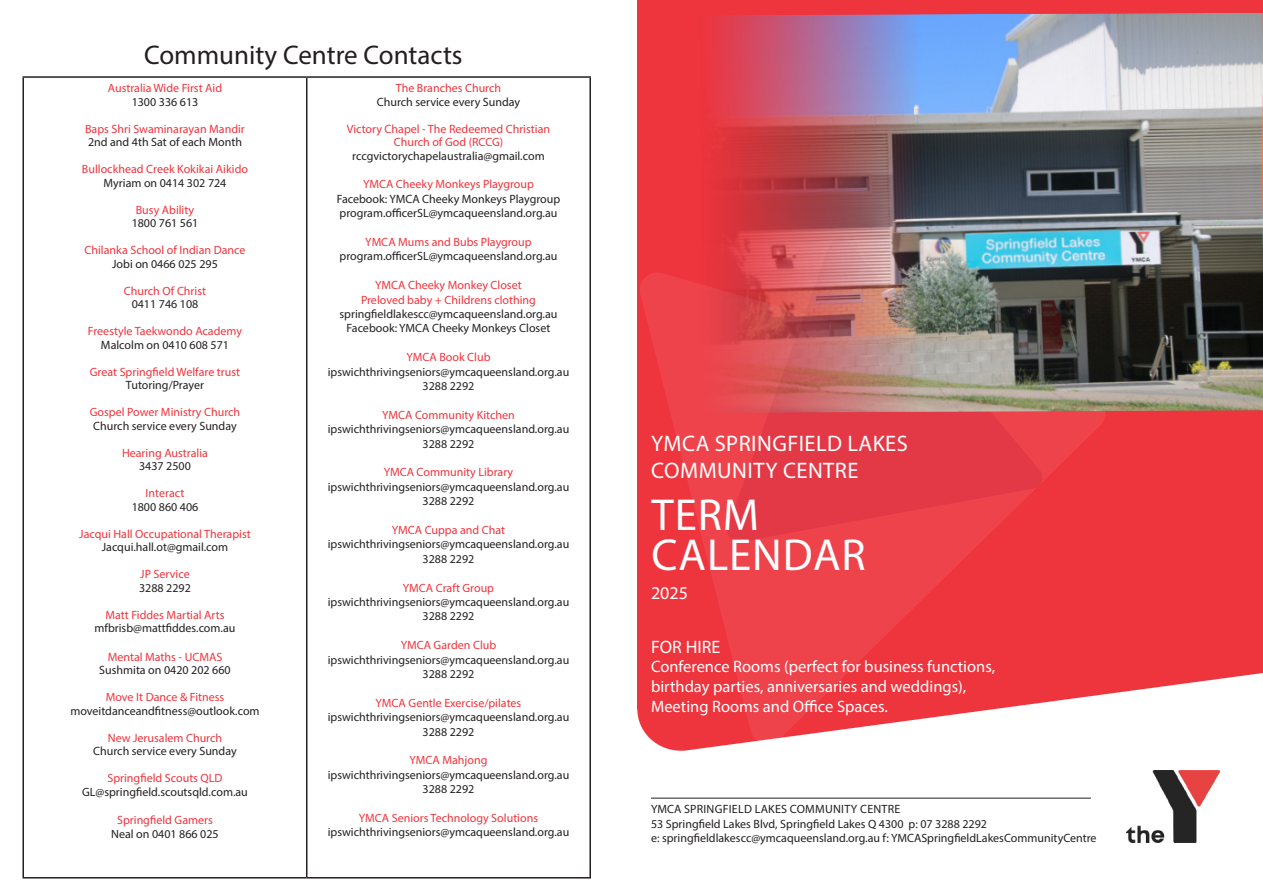
<style>
.page{position:relative;width:1263px;height:893px;background:#fff}
.page>*{position:absolute;margin:0;border:0;box-sizing:border-box;transform-origin:0 0}
.t1{font:45px "Myriad Pro";letter-spacing:.02em;color:#fff}
.t2{font:27px "Myriad Pro";color:#231f20}
.t3{font:22.5px "Myriad Pro";letter-spacing:.02em;color:#fff}
.t4{font:18px "Myriad Pro";color:#fff}
.t5{font:16.5px "Myriad Pro";color:#fff}
.t6{font:12px "Myriad Pro";color:#231f20}
.t7{font:12px "Myriad Pro";color:#ee343d}
.t8{font:12px "Myriad Pro";letter-spacing:.02em;color:#231f20}
</style>
<div class="page">
<img style="left:1126px;top:770px;width:93px;height:72px">
<svg style="left:637px;top:0;width:626px;height:751px;fill:#ee343d"></svg>
<hr style="left:22px;top:76px;width:285px;height:2px;background:#231f20">
<hr style="left:22px;top:78px;width:2px;height:799px;background:#231f20">
<hr style="left:307px;top:76px;width:284px;height:2px;background:#231f20">
<hr style="left:306px;top:78px;width:1px;height:799px;background:#231f20">
<hr style="left:589px;top:78px;width:2px;height:799px;background:#231f20">
<hr style="left:22px;top:877px;width:285px;height:1px;background:#231f20">
<hr style="left:307px;top:877px;width:284px;height:1px;background:#231f20">
<hr style="left:651px;top:798px;width:440px;height:1px;background:#231f20">
<svg style="left:637px;top:272px;width:470px;height:472px;background:#ed454f"></svg>
<img style="left:638px;top:13px;width:625px;height:400px">
<p class="t2" style="left:144px;top:38px;width:320px">Community Centre Contacts</p>
<p class="t7" style="left:108px;top:81px;width:116px">Australia Wide First Aid</p>
<p class="t6" style="left:132px;top:94px;width:68px">1300 336 613</p>
<p class="t7" style="left:85px;top:121px;width:161px">Baps Shri Swaminarayan Mandir</p>
<p class="t6" style="left:88px;top:135px;width:155px">2nd and 4th Sat of each Month</p>
<p class="t7" style="left:82px;top:162px;width:168px">Bullockhead Creek Kokikai Aikido</p>
<p class="t6" style="left:104px;top:175px;width:124px">Myriam on 0414 302 724</p>
<p class="t7" style="left:136px;top:202px;width:60px">Busy Ability</p>
<p class="t6" style="left:132px;top:216px;width:68px">1800 761 561</p>
<p class="t7" style="left:84px;top:243px;width:163px">Chilanka School of Indian Dance</p>
<p class="t6" style="left:112px;top:256px;width:107px">Jobi on 0466 025 295</p>
<p class="t7" style="left:124px;top:283px;width:84px">Church Of Christ</p>
<p class="t6" style="left:132px;top:297px;width:68px">0411 746 108</p>
<p class="t7" style="left:88px;top:324px;width:156px">Freestyle Taekwondo Academy</p>
<p class="t6" style="left:101px;top:337px;width:130px">Malcolm on 0410 608 571</p>
<p class="t7" style="left:90px;top:364px;width:152px">Great Springfield Welfare trust</p>
<p class="t6" style="left:126px;top:378px;width:79px">Tutoring/Prayer</p>
<p class="t7" style="left:90px;top:405px;width:152px">Gospel Power Ministry Church</p>
<p class="t6" style="left:93px;top:418px;width:145px">Church service every Sunday</p>
<p class="t7" style="left:122px;top:445px;width:87px">Hearing Australia</p>
<p class="t6" style="left:139px;top:459px;width:53px">3437 2500</p>
<p class="t7" style="left:146px;top:486px;width:40px">Interact</p>
<p class="t6" style="left:132px;top:499px;width:68px">1800 860 406</p>
<p class="t7" style="left:79px;top:526px;width:173px">Jacqui Hall Occupational Therapist</p>
<p class="t6" style="left:102px;top:540px;width:128px">Jacqui.hall.ot@gmail.com</p>
<p class="t7" style="left:140px;top:567px;width:51px">JP Service</p>
<p class="t6" style="left:139px;top:580px;width:53px">3288 2292</p>
<p class="t7" style="left:105px;top:607px;width:121px">Matt Fiddes Martial Arts</p>
<p class="t6" style="left:95px;top:621px;width:142px">mfbrisb@mattfiddes.com.au</p>
<p class="t7" style="left:108px;top:649px;width:116px">Mental Maths - UCMAS</p>
<p class="t6" style="left:99px;top:663px;width:133px">Sushmita on 0420 202 660</p>
<p class="t7" style="left:106px;top:690px;width:120px">Move It Dance &amp; Fitness</p>
<p class="t6" style="left:70px;top:703px;width:191px">moveitdanceandfitness@outlook.com</p>
<p class="t7" style="left:108px;top:730px;width:116px">New Jerusalem Church</p>
<p class="t6" style="left:93px;top:744px;width:145px">Church service every Sunday</p>
<p class="t7" style="left:107px;top:771px;width:117px">Springfield Scouts QLD</p>
<p class="t6" style="left:82px;top:784px;width:167px">GL@springfield.scoutsqld.com.au</p>
<p class="t7" style="left:117px;top:813px;width:97px">Springfield Gamers</p>
<p class="t6" style="left:111px;top:826px;width:109px">Neal on 0401 866 025</p>
<p class="t7" style="left:396px;top:81px;width:107px">The Branches Church</p>
<p class="t6" style="left:377px;top:94px;width:145px">Church service every Sunday</p>
<p class="t7" style="left:347px;top:121px;width:205px">Victory Chapel - The Redeemed Christian</p>
<p class="t7" style="left:394px;top:135px;width:111px">Church of God (RCCG)</p>
<p class="t6" style="left:352px;top:148px;width:194px">rccgvictorychapelaustralia@gmail.com</p>
<p class="t7" style="left:363px;top:177px;width:172px">YMCA Cheeky Monkeys Playgroup</p>
<p class="t6" style="left:337px;top:191px;width:225px">Facebook: YMCA Cheeky Monkeys Playgroup</p>
<p class="t6" style="left:339px;top:206px;width:219px">program.officerSL@ymcaqueensland.org.au</p>
<p class="t7" style="left:365px;top:235px;width:168px">YMCA Mums and Bubs Playgroup</p>
<p class="t6" style="left:339px;top:249px;width:219px">program.officerSL@ymcaqueensland.org.au</p>
<p class="t7" style="left:375px;top:278px;width:148px">YMCA Cheeky Monkey Closet</p>
<p class="t7" style="left:361px;top:292px;width:176px">Preloved baby + Childrens clothing</p>
<p class="t6" style="left:339px;top:307px;width:220px">springfieldlakescc@ymcaqueensland.org.au</p>
<p class="t6" style="left:347px;top:321px;width:205px">Facebook: YMCA Cheeky Monkeys Closet</p>
<p class="t7" style="left:406px;top:350px;width:86px">YMCA Book Club</p>
<p class="t6" style="left:328px;top:364px;width:243px">ipswichthrivingseniors@ymcaqueensland.org.au</p>
<p class="t6" style="left:423px;top:379px;width:53px">3288 2292</p>
<p class="t7" style="left:382px;top:407px;width:134px">YMCA Community Kitchen</p>
<p class="t6" style="left:328px;top:422px;width:243px">ipswichthrivingseniors@ymcaqueensland.org.au</p>
<p class="t6" style="left:423px;top:436px;width:53px">3288 2292</p>
<p class="t7" style="left:384px;top:465px;width:131px">YMCA Community Library</p>
<p class="t6" style="left:328px;top:479px;width:243px">ipswichthrivingseniors@ymcaqueensland.org.au</p>
<p class="t6" style="left:423px;top:494px;width:53px">3288 2292</p>
<p class="t7" style="left:392px;top:523px;width:115px">YMCA Cuppa and Chat</p>
<p class="t6" style="left:328px;top:537px;width:243px">ipswichthrivingseniors@ymcaqueensland.org.au</p>
<p class="t6" style="left:423px;top:551px;width:53px">3288 2292</p>
<p class="t7" style="left:403px;top:580px;width:93px">YMCA Craft Group</p>
<p class="t6" style="left:328px;top:595px;width:243px">ipswichthrivingseniors@ymcaqueensland.org.au</p>
<p class="t6" style="left:423px;top:609px;width:53px">3288 2292</p>
<p class="t7" style="left:401px;top:638px;width:97px">YMCA Garden Club</p>
<p class="t6" style="left:328px;top:652px;width:243px">ipswichthrivingseniors@ymcaqueensland.org.au</p>
<p class="t6" style="left:423px;top:667px;width:53px">3288 2292</p>
<p class="t7" style="left:376px;top:695px;width:147px">YMCA Gentle Exercise/pilates</p>
<p class="t6" style="left:328px;top:710px;width:243px">ipswichthrivingseniors@ymcaqueensland.org.au</p>
<p class="t6" style="left:423px;top:724px;width:53px">3288 2292</p>
<p class="t7" style="left:409px;top:753px;width:79px">YMCA Mahjong</p>
<p class="t6" style="left:328px;top:767px;width:243px">ipswichthrivingseniors@ymcaqueensland.org.au</p>
<p class="t6" style="left:423px;top:782px;width:53px">3288 2292</p>
<p class="t7" style="left:359px;top:811px;width:181px">YMCA Seniors Technology Solutions</p>
<p class="t6" style="left:328px;top:825px;width:243px">ipswichthrivingseniors@ymcaqueensland.org.au</p>
<p class="t3" style="left:651px;top:429px;width:258px">YMCA SPRINGFIELD LAKES</p>
<p class="t3" style="left:651px;top:456px;width:209px">COMMUNITY CENTRE</p>
<p class="t1" style="left:651px;top:487px;width:109px">TERM</p>
<p class="t1" style="left:651px;top:527px;width:216px">CALENDAR</p>
<p class="t4" style="left:651px;top:582px;width:38px">2025</p>
<p class="t4" style="left:651px;top:635px;width:71px">FOR HIRE</p>
<p class="t5" style="left:651px;top:657px;width:346px">Conference Rooms (perfect for business functions,</p>
<p class="t5" style="left:651px;top:676px;width:317px">birthday parties, anniversaries and weddings),</p>
<p class="t5" style="left:651px;top:696px;width:238px">Meeting Rooms and Office Spaces.</p>
<p class="t8" style="left:651px;top:802px;width:251px">YMCA SPRINGFIELD LAKES COMMUNITY CENTRE</p>
<p class="t6" style="left:651px;top:816px;width:338px">53 Springfield Lakes Blvd, Springfield Lakes Q 4300 p: 07 3288 2292</p>
<p class="t6" style="left:651px;top:831px;width:447px">e: springfieldlakescc@ymcaqueensland.org.au f: YMCASpringfieldLakesCommunityCentre</p>
</div>
